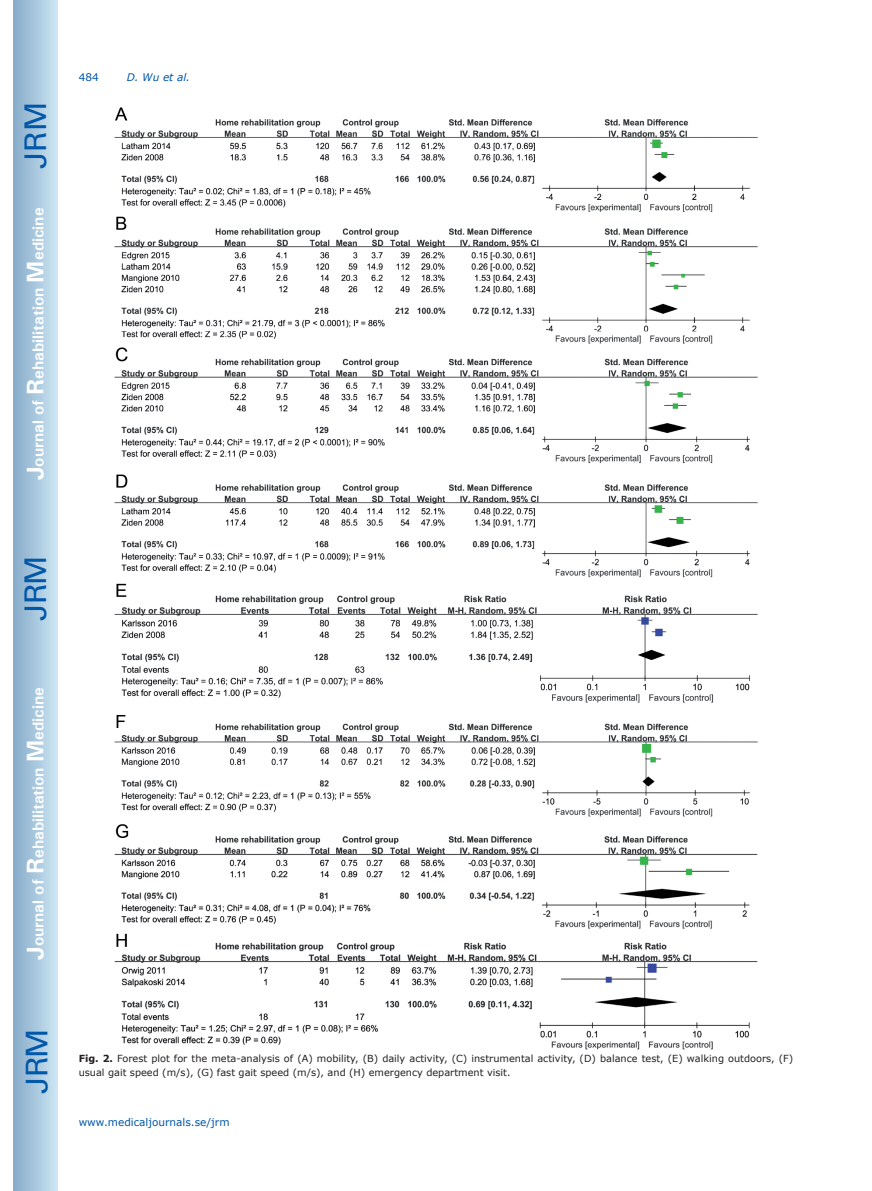
<style>
.page{position:relative;width:872px;height:1191px;background:#fff}
.page>*{position:absolute;margin:0;border:0;box-sizing:border-box;transform-origin:0 0}
.t1{font:30px "Univers";letter-spacing:-.03em;color:#0157a8}
.t2{font:700 15.75px "Univers";color:#fff}
.t3{font:10.5px "Verdana";color:#0157a8}
.t4{font:italic 10.5px "Verdana";color:#0157a8}
.t5{font:9.75px/13.5px "Verdana";color:#231f20}
.s1{font-size:24px}
.s2{font-weight:700}
</style>
<div class="page">
<div style="left:14px;top:0;width:43px;height:1191px;background:linear-gradient(to right,#88acca,#cbe5f2)"></div>
<img style="left:115px;top:107px;width:642px;height:943px">
<h1 class="t1" style="left:18px;top:169px;width:68px;rotate:-90deg">JRM</h1>
<h2 class="t2" style="left:28px;top:480px;width:274px;rotate:-90deg"><span class="s1">J</span>ournal of <span class="s1">R</span>ehabilitation <span class="s1">M</span>edicine</h2>
<h1 class="t1" style="left:18px;top:620px;width:67px;rotate:-90deg">JRM</h1>
<h2 class="t2" style="left:28px;top:959px;width:274px;rotate:-90deg"><span class="s1">J</span>ournal of <span class="s1">R</span>ehabilitation <span class="s1">M</span>edicine</h2>
<h1 class="t1" style="left:19px;top:1093px;width:67px;rotate:-90deg">JRM</h1>
<p class="t3" style="left:79px;top:70px;width:22px">484</p>
<p class="t4" style="left:127px;top:70px;width:65px">D. Wu et al.</p>
<p class="t5" style="left:79px;top:1051px;width:716px"><span class="s2">Fig. 2.</span> Forest plot for the meta-analysis of (A) mobility, (B) daily activity, (C) instrumental activity, (D) balance test, (E) walking outdoors, (F) usual gait speed (m/s), (G) fast gait speed (m/s), and (H) emergency department visit.</p>
<p class="t3" style="left:79px;top:1114px;width:152px">www.medicaljournals.se/jrm</p>
</div>
